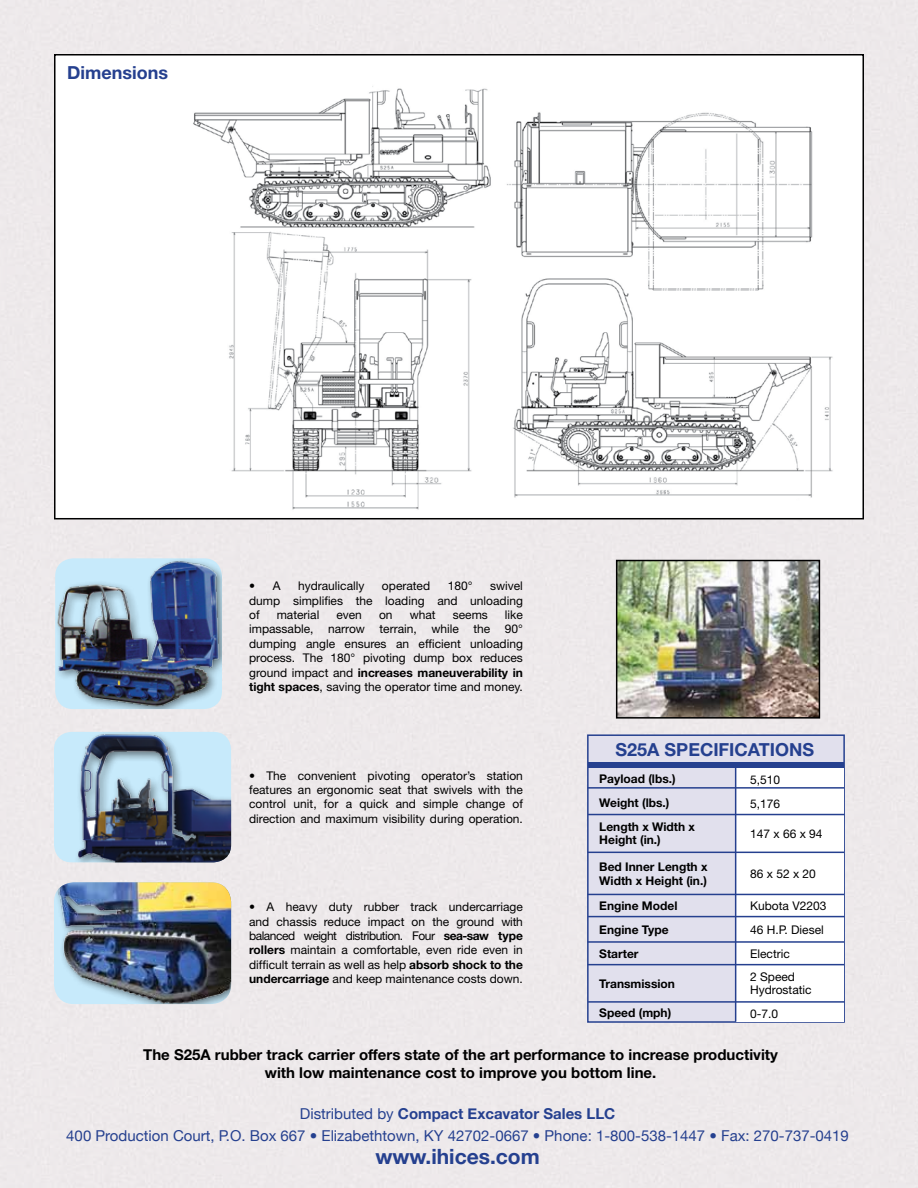
<style>
.page{position:relative;width:918px;height:1188px;background:#ede9eb}
.page>*{position:absolute;margin:0;border:0;box-sizing:border-box;transform-origin:0 0}
.t1{font:700 21px "Helvetica Neue";color:#25408f}
.t2{font:700 18px "Helvetica Neue";color:#25408f}
.t3{font:15px/22.5px "Helvetica Neue";color:#25408f;text-align:center}
.t4{font:700 15px/18px "Helvetica Neue";color:#000;text-align:center}
.t5{font:12px/14.4px "Helvetica Neue";color:#000;text-align:justify}
.t6{font:700 12px/24px "Helvetica Neue";color:#000}
.s1{font-weight:700}
</style>
<div class="page">
<div style="left:55px;top:55px;width:808px;height:464px;background:#fff"></div>
<div style="left:54px;top:54px;width:810px;height:465px;border:2px solid #000"></div>
<img style="left:193px;top:86px;width:640px;height:424px">
<div style="left:587px;top:734px;width:258px;height:289px;background:#e1e0ed;border:2px solid #25408f"></div>
<div style="left:736px;top:765px;width:108px;height:257px;background:#fff"></div>
<div style="left:588px;top:762px;width:256px;height:5px;background:#25408f"></div>
<hr style="left:735px;top:764px;width:1px;height:258px;background:#25408f">
<hr style="left:588px;top:787px;width:256px;height:2px;background:#25408f">
<hr style="left:588px;top:814px;width:257px;height:1px;background:#25408f">
<hr style="left:588px;top:852px;width:256px;height:1px;background:#25408f">
<hr style="left:588px;top:894px;width:256px;height:1px;background:#25408f">
<hr style="left:588px;top:916px;width:257px;height:1px;background:#25408f">
<hr style="left:588px;top:941px;width:256px;height:2px;background:#25408f">
<hr style="left:588px;top:964px;width:256px;height:1px;background:#25408f">
<hr style="left:588px;top:1001px;width:257px;height:2px;background:#25408f">
<img style="left:54px;top:882px;width:177px;height:122px">
<img style="left:55px;top:558px;width:167px;height:151px">
<img style="left:54px;top:732px;width:177px;height:130px">
<img style="left:619px;top:563px;width:198px;height:153px">
<div style="left:616px;top:560px;width:204px;height:159px;border:2px solid #000"></div>
<h2 class="t2" style="left:67px;top:62px;width:102px">Dimensions</h2>
<p class="t5" style="left:249px;top:579px;width:275px;text-indent:241px">swivel dump simplifies the loading and unloading of</p>
<p class="t5" style="left:249px;top:579px;width:33px">• A</p>
<p class="t5" style="left:298px;top:579px;width:68px">hydraulically</p>
<p class="t5" style="left:382px;top:579px;width:50px">operated</p>
<p class="t5" style="left:448px;top:579px;width:26px">180°</p>
<p class="t5" style="left:249px;top:607px;width:275px;text-indent:256px">like impassable, narrow terrain, while the 90° dumping angle ensures an efficient unloading process. The 180° pivoting dump box reduces ground impact and <span class="s1">increases maneuverability in tight spaces</span>, saving the operator time and money.</p>
<p class="t5" style="left:277px;top:607px;width:44px">material</p>
<p class="t5" style="left:336px;top:607px;width:27px">even</p>
<p class="t5" style="left:379px;top:607px;width:15px">on</p>
<p class="t5" style="left:410px;top:607px;width:27px">what</p>
<p class="t5" style="left:453px;top:607px;width:37px">seems</p>
<p class="t5" style="left:249px;top:768px;width:275px">• The convenient pivoting operator’s station features an ergonomic seat that swivels with the control unit, for a quick and simple change of direction and maximum visibility during operation.</p>
<p class="t5" style="left:249px;top:900px;width:275px">• A heavy duty rubber track undercarriage and chassis reduce impact on the ground with balanced weight distribution. Four <span class="s1">sea-saw type rollers</span> maintain a comfortable, even ride even in difficult terrain as well as help <span class="s1">absorb shock to the undercarriage</span> and keep maintenance costs down.</p>
<h2 class="t2" style="left:616px;top:738px;width:200px">S25A SPECIFICATIONS</h2>
<p class="t6" style="left:599px;top:766px;width:97px">Payload (lbs.)<br>Weight (lbs.)<br>Length x Width x</p>
<p class="t6" style="left:599px;top:828px;width:63px">Height (in.)</p>
<p class="t6" style="left:599px;top:860px;width:110px;line-height:13.5px">Bed Inner Length x<br>Width x Height (in.)</p>
<p class="t6" style="left:599px;top:894px;width:80px">Engine Model<br>Engine Type<br>Starter</p>
<p class="t6" style="left:599px;top:972px;width:77px">Transmission</p>
<p class="t6" style="left:599px;top:1000px;width:73px">Speed (mph)</p>
<p class="t5" style="left:750px;top:767px;width:32px;line-height:24px">5,510<br>5,176</p>
<p class="t5" style="left:750px;top:826px;width:74px">147 x 66 x 94</p>
<p class="t5" style="left:750px;top:867px;width:67px">86 x 52 x 20</p>
<p class="t5" style="left:750px;top:894px;width:78px;line-height:24px;text-align:left">Kubota V2203<br>46 H.P. Diesel<br>Electric</p>
<p class="t5" style="left:750px;top:970px;width:63px;line-height:13.5px">2 Speed<br>Hydrostatic</p>
<p class="t5" style="left:750px;top:1007px;width:30px">0-7.0</p>
<p class="t4" style="left:143px;top:1045px;width:636px">The S25A rubber track carrier offers state of the art performance to increase productivity with low maintenance cost to improve you bottom line.</p>
<p class="t3" style="left:66px;top:1102px;width:784px">Distributed by <span class="s1">Compact Excavator Sales LLC<br></span>400 Production Court, P.O. Box 667 • Elizabethtown, KY 42702-0667 • Phone: 1-800-538-1447 • Fax: 270-737-0419</p>
<h1 class="t1" style="left:375px;top:1143px;width:166px">www.ihices.com</h1>
</div>
